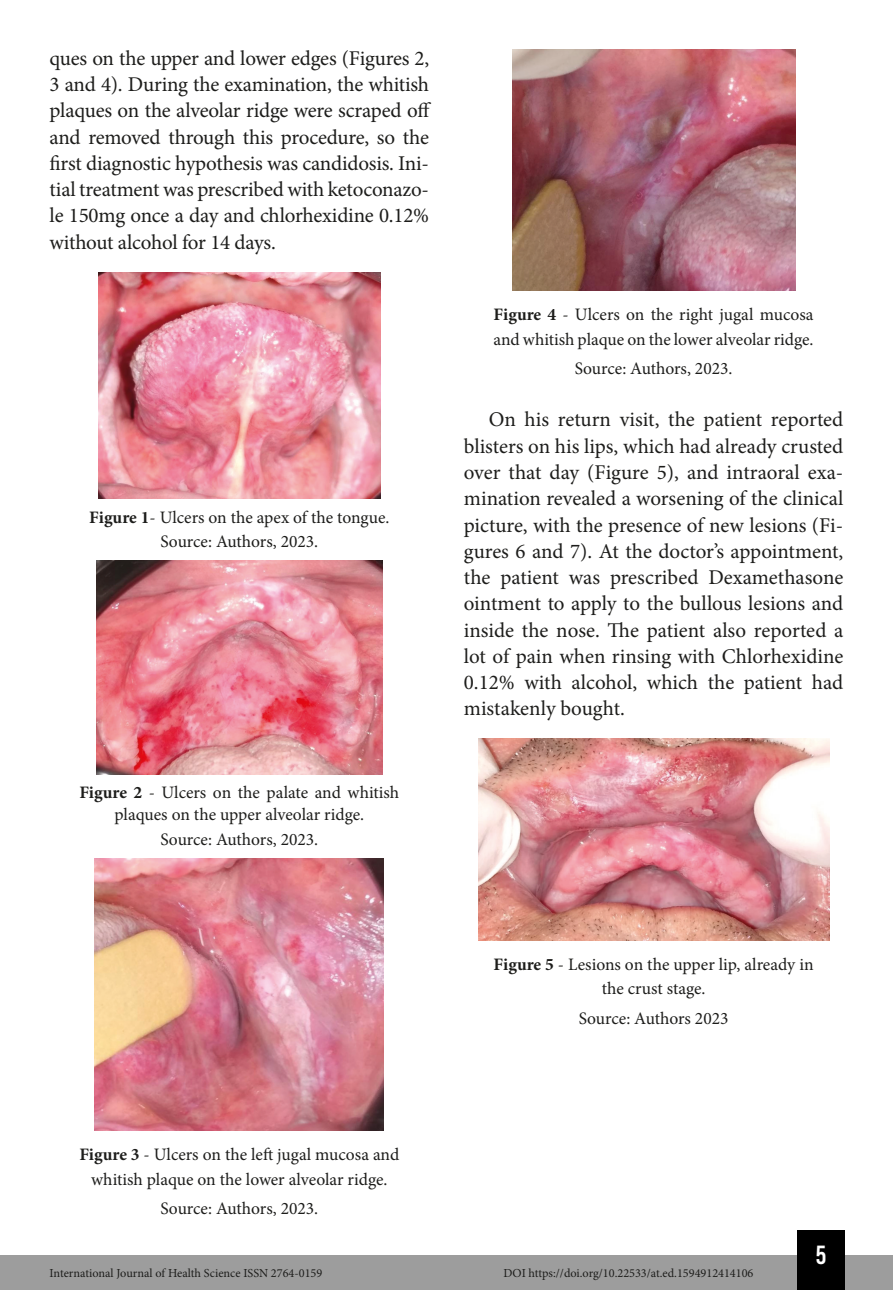
<style>
.page{position:relative;width:893px;height:1290px;background:#fff}
.page>*{position:absolute;margin:0;border:0;box-sizing:border-box;transform-origin:0 0}
.t1{font:26.25px "Bebas Kai";color:#fff}
.TXT{font:21px/26.2px "Minion Pro";letter-spacing:-.01em;color:#1d1d1b;text-align:justify}
.Info_Imagem{font:17.5px/24.5px "Minion Pro";color:#1d1d1b;text-align:center}
.t2{font:12.25px "Minion Pro";color:#1d1d1b}
.s1{font-weight:700}
</style>
<div class="page">
<div style="left:0;top:1255px;width:893px;height:35px;background:#9d9d9d"></div>
<div style="left:797px;top:1230px;width:48px;height:60px;background:#000"></div>
<img style="left:98px;top:272px;width:283px;height:226px">
<img style="left:96px;top:561px;width:287px;height:214px">
<img style="left:95px;top:858px;width:289px;height:272px">
<img style="left:512px;top:50px;width:283px;height:240px">
<img style="left:478px;top:739px;width:351px;height:201px">
<p class="TXT" style="left:50px;top:45px;width:383px">ques on the upper and lower edges (Figures 2, 3 and 4). During the examination, the whitish plaques on the alveolar ridge were scraped off and removed through this procedure, so the first diagnostic hypothesis was candidosis. Ini&shy;tial treatment was prescribed with ketoconazo&shy;le 150mg once a day and chlorhexidine 0.12% without alcohol for 14 days.</p>
<p class="Info_Imagem" style="left:89px;top:505px;width:302px"><span class="s1">Figure 1</span>- Ulcers on the apex of the tongue.</p>
<p class="Info_Imagem" style="left:160px;top:530px;width:159px">Source: Authors, 2023.</p>
<p class="Info_Imagem" style="left:79px;top:781px;width:321px;line-height:22.8px"><span class="s1">Figure 2</span> - Ulcers on the palate and whitish plaques on the upper alveolar ridge.</p>
<p class="Info_Imagem" style="left:160px;top:827px;width:159px">Source: Authors, 2023.</p>
<p class="Info_Imagem" style="left:494px;top:302px;width:321px;text-align:left"><span class="s1">Figure 4</span> - Ulcers on the right jugal mucosa and whitish plaque on the lower alveolar ridge.</p>
<p class="Info_Imagem" style="left:575px;top:356px;width:159px">Source: Authors, 2023.</p>
<p class="TXT" style="left:464px;top:407px;width:381px;text-indent:25px">On his return visit, the patient reported blisters on his lips, which had already crusted over that day (Figure 5), and intraoral exa&shy;mination revealed a worsening of the clinical picture, with the presence of new lesions (Fi&shy;gures 6 and 7). At the doctor’s appointment, the patient was prescribed Dexamethasone ointment to apply to the bullous lesions and inside the nose. The patient also reported a lot of pain when rinsing with Chlorhexidine 0.12% with alcohol, which the patient had mistakenly bought.</p>
<p class="Info_Imagem" style="left:494px;top:952px;width:321px"><span class="s1">Figure 5</span> - Lesions on the upper lip, already in the crust stage.</p>
<p class="Info_Imagem" style="left:579px;top:1006px;width:151px">Source: Authors 2023</p>
<p class="Info_Imagem" style="left:79px;top:1142px;width:321px"><span class="s1">Figure 3</span> - Ulcers on the left jugal mucosa and whitish plaque on the lower alveolar ridge.</p>
<p class="Info_Imagem" style="left:160px;top:1196px;width:159px">Source: Authors, 2023.</p>
<p class="t1" style="left:816px;top:1241px;width:12px">5</p>
<p class="t2" style="left:50px;top:1265px;width:274px">International Journal of Health Science ISSN 2764-0159</p>
<p class="t2" style="left:503px;top:1265px;width:252px">DOI https://doi.org/10.22533/at.ed.1594912414106</p>
</div>
